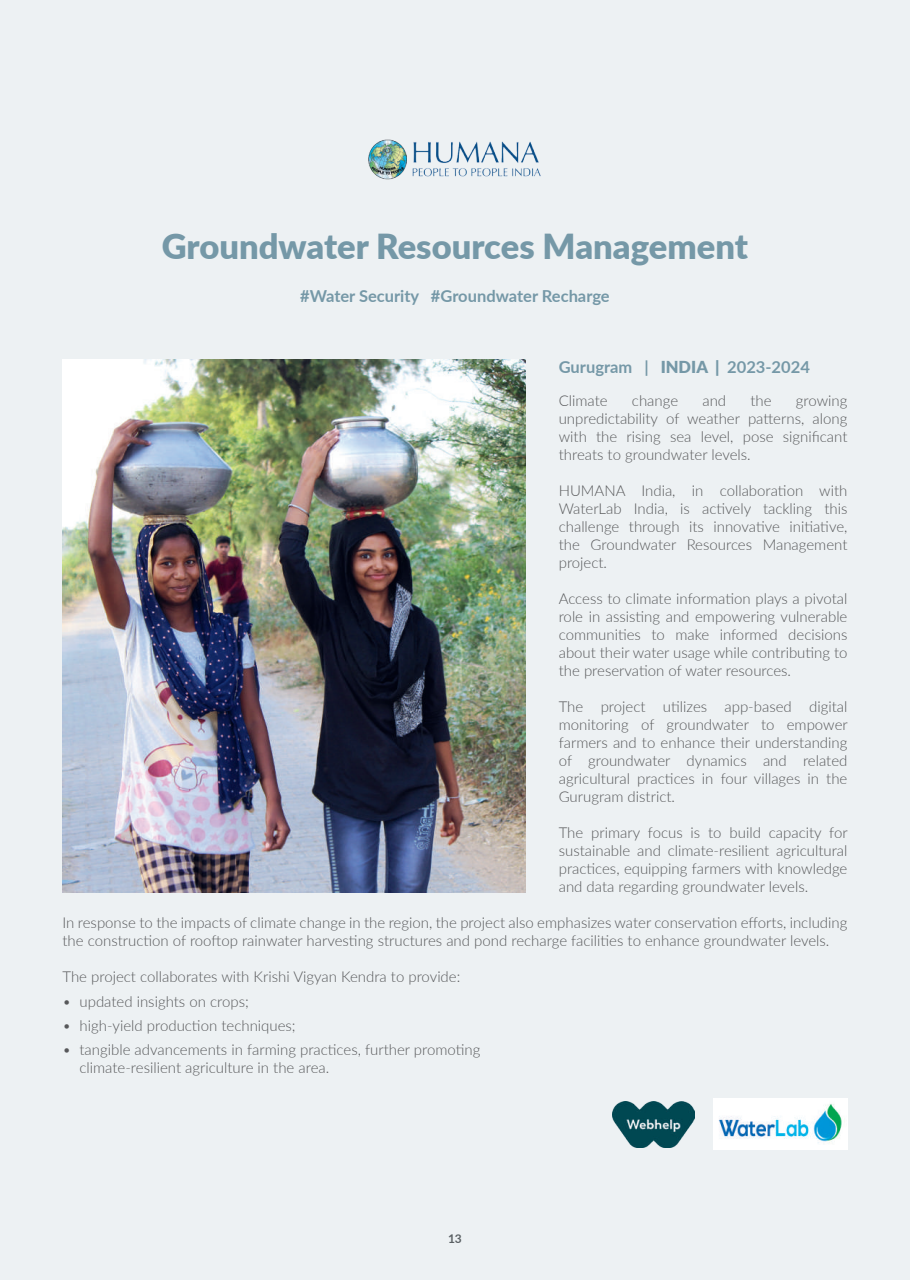
<style>
.page{position:relative;width:910px;height:1280px;background:#edf1f3}
.page>*{position:absolute;margin:0;border:0;box-sizing:border-box;transform-origin:0 0}
.t1{font:900 34.5px "Lato";color:#7598a7}
.t2{font:700 16.5px "Lato";color:#7598a7}
.t3{font:300 15px/18px "Lato";color:#57585a;text-align:justify}
.t4{font:700 12px "Lato";color:#57585a}
.s1{font-weight:900}
</style>
<div class="page">
<img style="left:63px;top:360px;width:463px;height:532px">
<img style="left:368px;top:139px;width:173px;height:41px">
<img style="left:613px;top:1101px;width:81px;height:46px">
<img style="left:714px;top:1099px;width:133px;height:51px">
<h1 class="t1" style="left:162px;top:221px;width:588px">Groundwater Resources Management</h1>
<p class="t2" style="left:300px;top:284px;width:311px">#Water Security #Groundwater Recharge</p>
<p class="t2" style="left:559px;top:355px;width:253px">Gurugram | <span class="s1">INDIA |</span> 2023-2024</p>
<p class="t3" style="left:559px;top:391px;width:50px">Climate</p>
<p class="t3" style="left:632px;top:391px;width:48px">change</p>
<p class="t3" style="left:702px;top:391px;width:25px">and</p>
<p class="t3" style="left:750px;top:391px;width:23px">the</p>
<p class="t3" style="left:559px;top:391px;width:290px;text-indent:237px">growing unpredictability of weather patterns, along with the rising sea level, pose significant threats to groundwater levels.</p>
<p class="t3" style="left:559px;top:481px;width:290px">HUMANA India, in collaboration with WaterLab India, is actively tackling this challenge through its innovative initiative, the Groundwater Resources Management project.</p>
<p class="t3" style="left:559px;top:589px;width:290px">Access to climate information plays a pivotal role in assisting and empowering vulnerable communities to make informed decisions about their water usage while contributing to the preservation of water resources.</p>
<p class="t3" style="left:559px;top:697px;width:290px">The project utilizes app-based digital monitoring of groundwater to empower farmers and to enhance their understanding of groundwater dynamics and related agricultural practices in four villages in the Gurugram district.</p>
<p class="t3" style="left:559px;top:823px;width:291px">The primary focus is to build capacity for sustainable and climate-resilient agricultural practices, equipping farmers with knowledge and data regarding groundwater levels.</p>
<p class="t3" style="left:63px;top:913px;width:786px">In response to the impacts of climate change in the region, the project also emphasizes water conservation efforts, including the construction of rooftop rainwater harvesting structures and pond recharge facilities to enhance groundwater levels.</p>
<p class="t3" style="left:63px;top:967px;width:399px">The project collaborates with Krishi Vigyan Kendra to provide:</p>
<p class="t3" style="left:63px;top:991px;width:188px">• updated insights on crops;</p>
<p class="t3" style="left:63px;top:1016px;width:235px">• high-yield production techniques;</p>
<p class="t3" style="left:80px;top:1040px;width:402px;text-indent:-17px">• tangible advancements in farming practices, further promoting climate-resilient agriculture in the area.</p>
<p class="t4" style="left:448px;top:1230px;width:15px">13</p>
</div>
